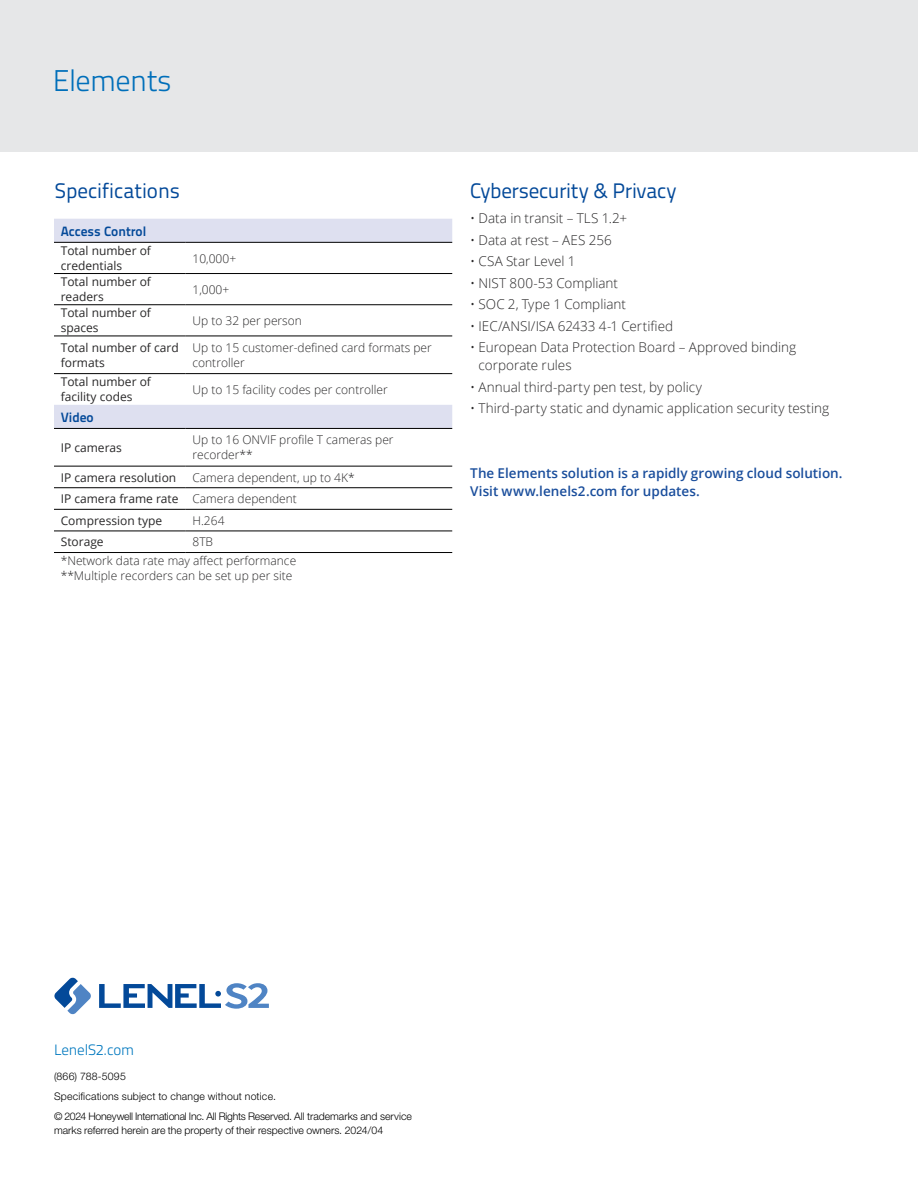
<style>
.page{position:relative;width:918px;height:1188px;background:#fff}
.page>*{position:absolute;margin:0;border:0;box-sizing:border-box;transform-origin:0 0}
.t1{font:300 30px "Titillium Text 22 L";letter-spacing:-.02em;color:#006fba}
.t2{font:21px "Titillium Text 22 L";letter-spacing:-.005em;color:#034999}
.t3{font:300 15px "Titillium Text 22 L";letter-spacing:-.015em;color:#0078bf}
.t4{font:300 13.5px/18px "Open Sans";color:#292829}
.t5{font:600 13.5px/18px "Open Sans";color:#1a4e9c}
.t6{font:700 13.5px "Titillium Text 22 L";color:#034999}
.t7{font:300 12px/15px "Open Sans";color:#292829}
.t8{font:12px/15px "Open Sans";color:#292829}
.t9{font:300 10.5px/20.2px "Helvetica Neue LT Pro";color:#000}
.s1{font-weight:400}
</style>
<div class="page">
<div style="left:0;top:0;width:918px;height:151px;background:#e6e7e8"></div>
<svg style="left:54px;top:219px;width:398px;height:209px"></svg>
<hr style="left:54px;top:242px;width:132px;height:1px;background:#000">
<hr style="left:186px;top:242px;width:266px;height:1px;background:#000">
<hr style="left:54px;top:273px;width:132px;height:1px;background:#000">
<hr style="left:186px;top:273px;width:266px;height:1px;background:#000">
<hr style="left:54px;top:304px;width:132px;height:1px;background:#000">
<hr style="left:186px;top:304px;width:266px;height:1px;background:#000">
<hr style="left:54px;top:336px;width:132px;height:1px;background:#000">
<hr style="left:186px;top:336px;width:266px;height:1px;background:#000">
<hr style="left:54px;top:373px;width:132px;height:1px;background:#000">
<hr style="left:186px;top:373px;width:266px;height:1px;background:#000">
<hr style="left:54px;top:428px;width:132px;height:1px;background:#000">
<hr style="left:186px;top:428px;width:266px;height:1px;background:#000">
<hr style="left:54px;top:466px;width:132px;height:1px;background:#000">
<hr style="left:186px;top:466px;width:266px;height:1px;background:#000">
<hr style="left:54px;top:487px;width:132px;height:1px;background:#000">
<hr style="left:186px;top:487px;width:266px;height:1px;background:#000">
<hr style="left:54px;top:509px;width:132px;height:1px;background:#000">
<hr style="left:186px;top:509px;width:266px;height:1px;background:#000">
<hr style="left:54px;top:531px;width:132px;height:1px;background:#000">
<hr style="left:186px;top:531px;width:266px;height:1px;background:#000">
<hr style="left:54px;top:552px;width:132px;height:1px;background:#000">
<hr style="left:186px;top:552px;width:266px;height:1px;background:#000">
<svg style="left:99px;top:983px;width:170px;height:26px"></svg>
<svg style="left:54px;top:977px;width:37px;height:38px"></svg>
<h1 class="t1" style="left:53px;top:59px;width:121px">Elements</h1>
<h2 class="t2" style="left:55px;top:175px;width:127px">Specifications</h2>
<h2 class="t2" style="left:470px;top:175px;width:208px">Cybersecurity &amp; Privacy</h2>
<p class="t4" style="left:470px;top:209px;width:158px">• Data in transit – TLS 1.2+</p>
<p class="t4" style="left:470px;top:230px;width:143px">• Data at rest – AES 256</p>
<p class="t4" style="left:470px;top:252px;width:107px">• CSA Star Level 1</p>
<p class="t4" style="left:470px;top:273px;width:149px">• NIST 800-53 Compliant</p>
<p class="t4" style="left:470px;top:295px;width:157px">• SOC 2, Type 1 Compliant</p>
<p class="t4" style="left:470px;top:316px;width:204px">• IEC/ANSI/ISA 62433 4-1 Certified</p>
<p class="t4" style="left:479px;top:338px;width:319px;text-indent:-8px">• European Data Protection Board – Approved binding corporate rules</p>
<p class="t4" style="left:470px;top:377px;width:233px">• Annual third-party pen test, by policy</p>
<p class="t4" style="left:470px;top:399px;width:360px">• Third-party static and dynamic application security testing</p>
<p class="t6" style="left:61px;top:220px;width:87px">Access Control</p>
<p class="t8" style="left:61px;top:243px;width:92px">Total number of credentials</p>
<p class="t7" style="left:193px;top:250px;width:45px">10,000+</p>
<p class="t8" style="left:61px;top:274px;width:92px">Total number of readers</p>
<p class="t7" style="left:193px;top:282px;width:38px">1,000+</p>
<p class="t8" style="left:61px;top:305px;width:92px">Total number of spaces</p>
<p class="t7" style="left:193px;top:313px;width:111px">Up to 32 per person</p>
<p class="t8" style="left:61px;top:340px;width:120px">Total number of card formats</p>
<p class="t7" style="left:193px;top:340px;width:241px">Up to 15 customer-defined card formats per controller</p>
<p class="t8" style="left:61px;top:374px;width:92px">Total number of facility codes</p>
<p class="t7" style="left:193px;top:382px;width:197px">Up to 15 facility codes per controller</p>
<p class="t6" style="left:61px;top:407px;width:35px">Video</p>
<p class="t8" style="left:61px;top:440px;width:63px">IP cameras</p>
<p class="t7" style="left:193px;top:432px;width:203px">Up to 16 ONVIF profile T cameras per recorder**</p>
<p class="t8" style="left:61px;top:469px;width:117px">IP camera resolution</p>
<p class="t5" style="left:470px;top:463px;width:374px">The Elements solution is a rapidly growing cloud solution.<br>Visit www.lenels2.com for updates.</p>
<p class="t7" style="left:61px;top:466px;width:295px;line-height:21.6px;text-indent:132px">Camera dependent, up to 4K*<br><span class="s1">IP camera frame rate</span> Camera dependent<br><span class="s1">Compression type</span></p>
<p class="t7" style="left:193px;top:513px;width:34px">H.264</p>
<p class="t7" style="left:61px;top:532px;width:237px;line-height:18.9px;text-indent:132px">8TB<br>*Network data rate may affect performance</p>
<p class="t7" style="left:61px;top:568px;width:233px">**Multiple recorders can be set up per site</p>
<p class="t8" style="left:61px;top:534px;width:44px">Storage</p>
<p class="t3" style="left:54px;top:1039px;width:82px">LenelS2.com</p>
<p class="t9" style="left:54px;top:1066px;width:360px">(866) 788-5095<br>Specifications subject to change without notice.<br>© 2024 Honeywell International Inc. All Rights Reserved. All trademarks and service</p>
<p class="t9" style="left:54px;top:1120px;width:331px">marks referred herein are the property of their respective owners. 2024/04</p>
</div>
